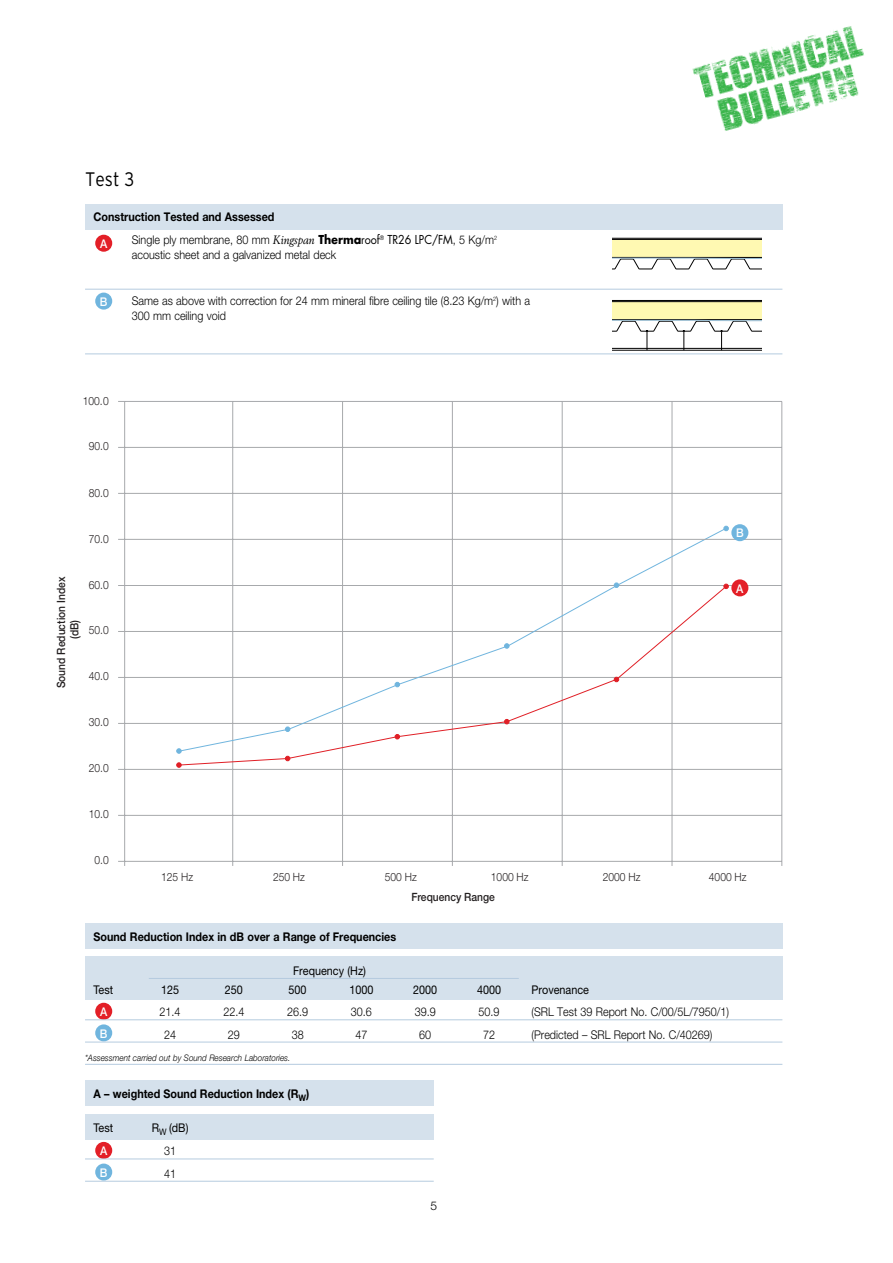
<style>
.page{position:relative;width:893px;height:1263px;background:#fff}
.page>*{position:absolute;margin:0;border:0;box-sizing:border-box;transform-origin:0 0}
.t1{font:300 19.5px "Interstate";color:#000;scale:.9 1}
.t2{font:300 12px/15px "Helvetica Neue";color:#000;scale:.9 1}
.t3{font:700 12px/23.5px "Helvetica Neue";color:#000;scale:.9 1}
.t4{font:12px/22.8px "Helvetica Neue";color:#000;text-align:center;scale:.9 1}
.t5{font:500 12px/21.8px "Helvetica Neue";color:#fff;scale:.9 1}
.t6{font:300 12px "Helvetica Neue";color:#000}
.t7{font:300 11.4px "Helvetica Neue";color:#231f20;scale:.9 1}
.t8{font:500 11.4px/13.5px "Helvetica Neue";color:#231f20;text-align:center;scale:.9 1}
.t9{font:italic 300 9px "Helvetica Neue";color:#000;scale:.9 1}
.s1{font-weight:300}
.s2{font-family:"Berling";font-weight:400;font-style:italic}
.s3{font-family:"Futura"}
.s4{font-family:"Futura";font-weight:400}
</style>
<div class="page">
<img style="left:692px;top:26px;width:172px;height:105px">
<hr style="left:781px;top:539px;width:1px;height:327px;background:#a7a9ac">
<hr style="left:672px;top:539px;width:1px;height:327px;background:#a7a9ac">
<hr style="left:562px;top:539px;width:1px;height:327px;background:#a7a9ac">
<hr style="left:452px;top:539px;width:1px;height:327px;background:#a7a9ac">
<hr style="left:342px;top:539px;width:1px;height:327px;background:#a7a9ac">
<hr style="left:232px;top:539px;width:1px;height:327px;background:#a7a9ac">
<hr style="left:118px;top:861px;width:664px;height:1px;background:#a7a9ac">
<hr style="left:118px;top:815px;width:664px;height:1px;background:#a7a9ac">
<hr style="left:118px;top:769px;width:664px;height:1px;background:#a7a9ac">
<hr style="left:118px;top:723px;width:664px;height:1px;background:#a7a9ac">
<hr style="left:118px;top:677px;width:664px;height:1px;background:#a7a9ac">
<hr style="left:118px;top:631px;width:664px;height:1px;background:#a7a9ac">
<hr style="left:118px;top:585px;width:664px;height:1px;background:#a7a9ac">
<hr style="left:124px;top:539px;width:1px;height:327px;background:#a7a9ac">
<svg style="left:182px;top:540px;width:545px;height:212px"></svg>
<svg style="left:176px;top:762px;width:6px;height:6px"></svg>
<svg style="left:176px;top:748px;width:6px;height:6px"></svg>
<svg style="left:285px;top:756px;width:5px;height:5px"></svg>
<svg style="left:285px;top:727px;width:5px;height:5px"></svg>
<svg style="left:395px;top:734px;width:5px;height:5px"></svg>
<svg style="left:395px;top:682px;width:5px;height:5px"></svg>
<svg style="left:504px;top:719px;width:5px;height:5px"></svg>
<svg style="left:504px;top:643px;width:5px;height:6px"></svg>
<svg style="left:614px;top:583px;width:5px;height:5px"></svg>
<svg style="left:723px;top:584px;width:6px;height:5px"></svg>
<svg style="left:118px;top:401px;width:664px;height:139px"></svg>
<svg style="left:614px;top:677px;width:5px;height:5px"></svg>
<div style="left:731px;top:579px;width:17px;height:17px;background:#e31f27;border-radius:50%"></div>
<div style="left:85px;top:204px;width:697px;height:26px;background:#d5e1ec"></div>
<hr style="left:85px;top:289px;width:697px;height:1px;background:#b5cbdf">
<hr style="left:85px;top:353px;width:697px;height:1px;background:#b5cbdf">
<svg style="left:612px;top:239px;width:149px;height:31px"></svg>
<hr style="left:612px;top:238px;width:149px;height:1px;background:#000">
<hr style="left:612px;top:300px;width:149px;height:1px;background:#000">
<svg style="left:612px;top:301px;width:149px;height:49px"></svg>
<div style="left:95px;top:235px;width:17px;height:17px;background:#e31f27;border-radius:50%"></div>
<div style="left:95px;top:293px;width:17px;height:17px;background:#70b5de;border-radius:50%"></div>
<div style="left:85px;top:957px;width:697px;height:43px;background:#d5e1ec"></div>
<div style="left:95px;top:1003px;width:17px;height:17px;background:#e31f27;border-radius:50%"></div>
<div style="left:95px;top:1024px;width:17px;height:17px;background:#70b5de;border-radius:50%"></div>
<div style="left:85px;top:923px;width:697px;height:25px;background:#d5e1ec"></div>
<div style="left:85px;top:1114px;width:349px;height:26px;background:#d5e1ec"></div>
<div style="left:95px;top:1142px;width:17px;height:17px;background:#e31f27;border-radius:50%"></div>
<div style="left:95px;top:1163px;width:17px;height:17px;background:#70b5de;border-radius:50%"></div>
<div style="left:85px;top:1080px;width:349px;height:26px;background:#d5e1ec"></div>
<hr style="left:85px;top:1019px;width:697px;height:1px;background:#b5cbdf">
<hr style="left:85px;top:1042px;width:697px;height:1px;background:#b5cbdf">
<hr style="left:85px;top:1064px;width:697px;height:1px;background:#b5cbdf">
<hr style="left:85px;top:1158px;width:349px;height:1px;background:#b5cbdf">
<hr style="left:85px;top:1181px;width:349px;height:1px;background:#b5cbdf">
<div style="left:731px;top:524px;width:17px;height:17px;background:#70b5de;border-radius:50%"></div>
<hr style="left:149px;top:978px;width:370px;height:1px;background:#b5cbdf">
<h1 class="t1" style="left:85px;top:168px;width:56px">Test 3</h1>
<p class="t3" style="left:132px;top:204px;width:407px;text-indent:-38px">Construction Tested and Assessed<br><span class="s1">Single ply membrane, 80 mm</span> <span class="s2">Kingspan</span> <span class="s3">Therma</span><span class="s4">roof</span><sup>®</sup> <span class="s4">TR26 LPC/FM</span><span class="s1">, 5 Kg/m</span><sup>2</sup></p>
<p class="t2" style="left:132px;top:247px;width:229px">acoustic sheet and a galvanized metal deck</p>
<p class="t2" style="left:132px;top:293px;width:444px">Same as above with correction for 24 mm mineral fibre ceiling tile (8.23 Kg/m<sup>2</sup>) with a<br>300 mm ceiling void</p>
<p class="t5" style="left:100px;top:233px;width:10px">A</p>
<p class="t5" style="left:100px;top:291px;width:10px">B</p>
<p class="t7" style="left:83px;top:394px;width:30px">100.0</p>
<p class="t7" style="left:89px;top:439px;width:24px">90.0</p>
<p class="t7" style="left:89px;top:486px;width:24px">80.0</p>
<p class="t5" style="left:736px;top:522px;width:10px">B</p>
<p class="t7" style="left:89px;top:532px;width:24px">70.0</p>
<p class="t7" style="left:89px;top:578px;width:24px">60.0</p>
<p class="t7" style="left:89px;top:623px;width:24px">50.0</p>
<p class="t7" style="left:89px;top:669px;width:24px">40.0</p>
<p class="t7" style="left:89px;top:715px;width:24px">30.0</p>
<p class="t7" style="left:89px;top:761px;width:24px">20.0</p>
<p class="t7" style="left:89px;top:807px;width:24px">10.0</p>
<p class="t7" style="left:95px;top:853px;width:17px">0.0</p>
<p class="t8" style="left:54px;top:688px;width:125px;rotate:-90deg">Sound Reduction Index (dB)</p>
<p class="t5" style="left:736px;top:578px;width:10px">A</p>
<p class="t7" style="left:161px;top:870px;width:37px">125 Hz</p>
<p class="t7" style="left:273px;top:870px;width:37px">250 Hz</p>
<p class="t7" style="left:385px;top:870px;width:37px">500 Hz</p>
<p class="t7" style="left:491px;top:870px;width:43px">1000 Hz</p>
<p class="t7" style="left:603px;top:870px;width:43px">2000 Hz</p>
<p class="t7" style="left:709px;top:870px;width:43px">4000 Hz</p>
<p class="t8" style="left:411px;top:890px;width:94px">Frequency Range</p>
<p class="t3" style="left:94px;top:924px;width:338px">Sound Reduction Index in dB over a Range of Frequencies</p>
<p class="t4" style="left:293px;top:959px;width:82px">Frequency (Hz)</p>
<p class="t4" style="left:94px;top:978px;width:23px">Test</p>
<p class="t4" style="left:161px;top:978px;width:22px">125</p>
<p class="t4" style="left:225px;top:978px;width:22px">250</p>
<p class="t4" style="left:289px;top:978px;width:22px">500</p>
<p class="t4" style="left:349px;top:978px;width:28px">1000</p>
<p class="t4" style="left:413px;top:978px;width:28px">2000</p>
<p class="t4" style="left:477px;top:978px;width:28px">4000</p>
<p class="t4" style="left:532px;top:978px;width:65px">Provenance</p>
<p class="t2" style="left:160px;top:1004px;width:25px">21.4</p>
<p class="t2" style="left:223px;top:1004px;width:25px">22.4</p>
<p class="t2" style="left:287px;top:1004px;width:25px">26.9</p>
<p class="t2" style="left:351px;top:1004px;width:25px">30.6</p>
<p class="t2" style="left:415px;top:1004px;width:25px">39.9</p>
<p class="t2" style="left:478px;top:1004px;width:25px">50.9</p>
<p class="t2" style="left:532px;top:1004px;width:221px">(SRL Test 39 Report No. C/00/5L/7950/1)</p>
<p class="t2" style="left:164px;top:1026px;width:15px">24</p>
<p class="t2" style="left:228px;top:1026px;width:15px">29</p>
<p class="t2" style="left:292px;top:1026px;width:15px">38</p>
<p class="t2" style="left:355px;top:1026px;width:15px">47</p>
<p class="t2" style="left:419px;top:1026px;width:15px">60</p>
<p class="t2" style="left:483px;top:1026px;width:15px">72</p>
<p class="t2" style="left:532px;top:1026px;width:203px">(Predicted – SRL Report No. C/40269)</p>
<p class="t9" style="left:85px;top:1052px;width:230px">*Assessment carried out by Sound Research Laboratories.</p>
<p class="t5" style="left:100px;top:1001px;width:10px">A<br>B</p>
<p class="t3" style="left:94px;top:1082px;width:241px">A – weighted Sound Reduction Index (R<sub>W</sub>)</p>
<p class="t4" style="left:94px;top:1116px;width:23px">Test</p>
<p class="t4" style="left:152px;top:1116px;width:42px">R<sub>W</sub> (dB)<br><span class="s1">31<br>41</span></p>
<p class="t5" style="left:100px;top:1140px;width:10px">A<br>B</p>
<p class="t6" style="left:430px;top:1198px;width:8px">5</p>
</div>
